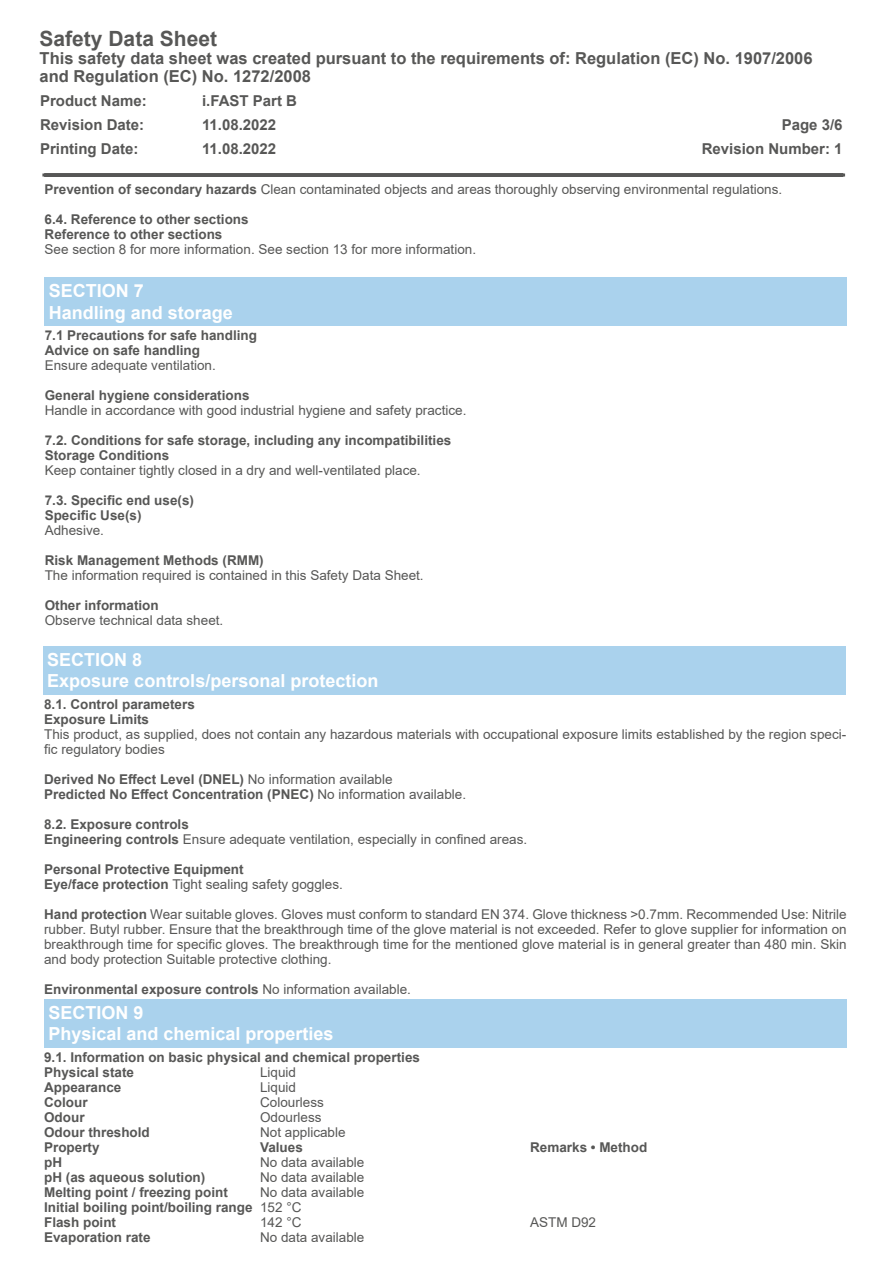
<style>
.page{position:relative;width:893px;height:1263px;background:#fff}
.page>*{position:absolute;margin:0;border:0;box-sizing:border-box;transform-origin:0 0}
.t1{font:700 21px "Arial";color:#575756}
.t2{font:700 18px/21.6px "Arial";color:#fff}
.t3{font:700 16.5px/18px "Arial";color:#575756}
.t4{font:700 15px "Arial";color:#575756}
.t5{font:13.5px/15px "Arial";color:#575756}
.t6{font:700 13.5px/15px "Arial";color:#575756}
.s1{font-weight:700}
.s2{font-weight:400}
</style>
<div class="page">
<hr style="left:44px;top:173px;width:800px;height:4px;background:#575756">
<div style="left:45px;top:277px;width:802px;height:49px;background:#aad2ed"></div>
<div style="left:43px;top:646px;width:803px;height:49px;background:#aad2ed"></div>
<div style="left:44px;top:999px;width:803px;height:49px;background:#aad2ed"></div>
<h1 class="t1" style="left:40px;top:24px;width:179px">Safety Data Sheet</h1>
<p class="t3" style="left:40px;top:50px;width:774px">This safety data sheet was created pursuant to the requirements of: Regulation (EC) No. 1907/2006 and Regulation (EC) No. 1272/2008</p>
<p class="t4" style="left:40px;top:90px;width:108px">Product Name:</p>
<p class="t4" style="left:202px;top:90px;width:97px">i.FAST Part B</p>
<p class="t4" style="left:40px;top:114px;width:106px">Revision Date:</p>
<p class="t4" style="left:202px;top:114px;width:76px">11.08.2022</p>
<p class="t4" style="left:782px;top:114px;width:62px">Page 3/6</p>
<p class="t4" style="left:40px;top:138px;width:100px">Printing Date:</p>
<p class="t4" style="left:202px;top:138px;width:76px">11.08.2022</p>
<p class="t4" style="left:702px;top:138px;width:142px">Revision Number: 1</p>
<p class="t5" style="left:45px;top:182px;width:739px"><span class="s1">Prevention of secondary hazards</span> Clean contaminated objects and areas thoroughly observing environmental regulations.</p>
<p class="t6" style="left:45px;top:212px;width:206px">6.4. Reference to other sections<br>Reference to other sections</p>
<p class="t5" style="left:45px;top:242px;width:433px">See section 8 for more information. See section 13 for more information.</p>
<h2 class="t2" style="left:49px;top:280px;width:186px">SECTION 7<br>Handling and storage</h2>
<p class="t6" style="left:45px;top:328px;width:214px">7.1 Precautions for safe handling<br>Advice on safe handling</p>
<p class="t5" style="left:45px;top:358px;width:173px">Ensure adequate ventilation.</p>
<p class="t6" style="left:45px;top:388px;width:206px">General hygiene considerations</p>
<p class="t5" style="left:45px;top:403px;width:423px">Handle in accordance with good industrial hygiene and safety practice.</p>
<p class="t6" style="left:45px;top:433px;width:408px">7.2. Conditions for safe storage, including any incompatibilities<br>Storage Conditions</p>
<p class="t5" style="left:45px;top:463px;width:377px">Keep container tightly closed in a dry and well-ventilated place.</p>
<p class="t6" style="left:45px;top:493px;width:151px">7.3. Specific end use(s)<br>Specific Use(s)</p>
<p class="t5" style="left:45px;top:523px;width:61px">Adhesive.</p>
<p class="t6" style="left:45px;top:553px;width:221px">Risk Management Methods (RMM)</p>
<p class="t5" style="left:45px;top:568px;width:380px">The information required is contained in this Safety Data Sheet.</p>
<p class="t6" style="left:45px;top:598px;width:116px">Other information</p>
<p class="t5" style="left:45px;top:613px;width:180px">Observe technical data sheet.</p>
<h2 class="t2" style="left:47px;top:649px;width:333px">SECTION 8<br>Exposure controls/personal protection</h2>
<p class="t6" style="left:44px;top:697px;width:152px">8.1. Control parameters<br>Exposure Limits</p>
<p class="t5" style="left:44px;top:727px;width:804px">This product, as supplied, does not contain any hazardous materials with occupational exposure limits established by the region speci&shy;fic regulatory bodies</p>
<p class="t6" style="left:44px;top:772px;width:424px">Derived No Effect Level (DNEL) <span class="s2">No information available<br></span>Predicted No Effect Concentration (PNEC) <span class="s2">No information available.</span></p>
<p class="t5" style="left:44px;top:817px;width:485px"><span class="s1">8.2. Exposure controls<br>Engineering controls</span> Ensure adequate ventilation, especially in confined areas.</p>
<p class="t6" style="left:44px;top:862px;width:300px">Personal Protective Equipment<br>Eye/face protection <span class="s2">Tight sealing safety goggles.</span></p>
<p class="t5" style="left:44px;top:907px;width:804px;text-align:justify"><span class="s1">Hand protection</span> Wear suitable gloves. Gloves must conform to standard EN 374. Glove thickness &gt;0.7mm. Recommended Use: Nitrile rubber. Butyl rubber. Ensure that the breakthrough time of the glove material is not exceeded. Refer to glove supplier for information on breakthrough time for specific gloves. The breakthrough time for the mentioned glove material is in general greater than 480 min. Skin and body protection Suitable protective clothing.</p>
<p class="t6" style="left:44px;top:982px;width:368px">Environmental exposure controls <span class="s2">No information available.</span></p>
<h2 class="t2" style="left:48px;top:1002px;width:287px">SECTION 9<br>Physical and chemical properties</h2>
<p class="t6" style="left:44px;top:1050px;width:377px">9.1. Information on basic physical and chemical properties<br>Physical state</p>
<p class="t5" style="left:260px;top:1064px;width:38px">Liquid</p>
<p class="t6" style="left:44px;top:1080px;width:79px">Appearance</p>
<p class="t5" style="left:260px;top:1079px;width:38px">Liquid</p>
<p class="t6" style="left:44px;top:1095px;width:45px">Colour</p>
<p class="t5" style="left:260px;top:1094px;width:65px">Colourless</p>
<p class="t6" style="left:44px;top:1110px;width:42px">Odour</p>
<p class="t5" style="left:260px;top:1109px;width:63px">Odourless</p>
<p class="t6" style="left:44px;top:1125px;width:107px">Odour threshold</p>
<p class="t5" style="left:260px;top:1124px;width:87px">Not applicable</p>
<p class="t6" style="left:44px;top:1140px;width:57px">Property</p>
<p class="t6" style="left:260px;top:1140px;width:44px">Values</p>
<p class="t6" style="left:530px;top:1140px;width:119px">Remarks • Method</p>
<p class="t6" style="left:44px;top:1155px;width:19px">pH</p>
<p class="t5" style="left:260px;top:1154px;width:106px">No data available</p>
<p class="t6" style="left:44px;top:1170px;width:163px">pH (as aqueous solution)</p>
<p class="t5" style="left:260px;top:1169px;width:106px">No data available</p>
<p class="t6" style="left:44px;top:1185px;width:185px">Melting point / freezing point</p>
<p class="t6" style="left:44px;top:1185px;width:322px;text-indent:216px"><span class="s2">No data available<br></span>Initial boiling point/boiling range <span class="s2">152 °C<br></span>Flash point</p>
<p class="t5" style="left:260px;top:1214px;width:43px">142 °C</p>
<p class="t5" style="left:530px;top:1214px;width:68px">ASTM D92</p>
<p class="t6" style="left:44px;top:1230px;width:108px">Evaporation rate</p>
<p class="t5" style="left:260px;top:1229px;width:106px">No data available</p>
</div>
